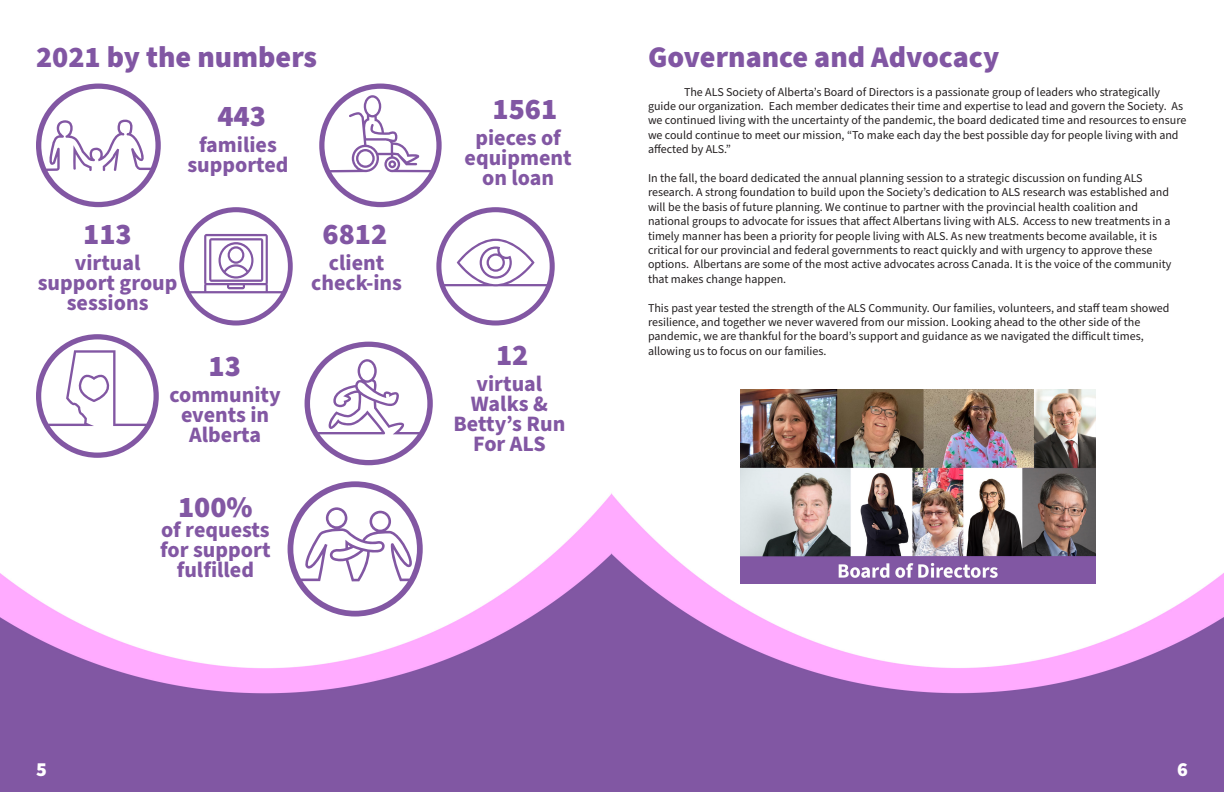
<style>
.page{position:relative;width:1224px;height:792px;background:#fff}
.page>*{position:absolute;margin:0;border:0;box-sizing:border-box;transform-origin:0 0}
.main_subtitles{font:900 30px "Source Sans Pro";color:#8156a3}
.t1{font:900 30px "Source Sans Pro";color:#8257a3}
.t2{font:700 22px/20px "Source Sans Pro";color:#8257a3;text-align:center}
.page_numbers{font:900 20px "Source Sans Pro";color:#fff}
.t3{font:12px/14.4px "Source Sans Pro";color:#231f20}
</style>
<div class="page">
<img style="left:0;top:83px;width:1224px;height:709px">
<svg style="left:36px;top:334px;width:123px;height:124px"></svg>
<svg style="left:288px;top:481px;width:135px;height:136px"></svg>
<svg style="left:305px;top:342px;width:128px;height:123px"></svg>
<svg style="left:36px;top:84px;width:125px;height:123px"></svg>
<svg style="left:319px;top:84px;width:236px;height:242px"></svg>
<svg style="left:179px;top:207px;width:114px;height:119px"></svg>
<img style="left:740px;top:390px;width:356px;height:194px">
<p class="main_subtitles" style="left:36px;top:36px;width:283px">2021 by the numbers</p>
<p class="main_subtitles" style="left:648px;top:36px;width:353px">Governance and Advocacy</p>
<p class="t3" style="left:648px;top:85px;width:540px;text-indent:36px">The ALS Society of Alberta’s Board of Directors is a passionate group of leaders who strategically guide our organization. Each member dedicates their time and expertise to lead and govern the Society. As we continued living with the uncertainty of the pandemic, the board dedicated time and resources to ensure we could continue to meet our mission, “To make each day the best possible day for people living with and affected by ALS.”</p>
<p class="t3" style="left:648px;top:171px;width:496px">In the fall, the board dedicated the annual planning session to a strategic discussion on funding ALS</p>
<p class="t3" style="left:648px;top:186px;width:523px">research. A strong foundation to build upon the Society’s dedication to ALS research was established and will be the basis of future planning. We continue to partner with the provincial health coalition and</p>
<p class="t3" style="left:648px;top:214px;width:524px">national groups to advocate for issues that affect Albertans living with ALS. Access to new treatments in a timely manner has been a priority for people living with ALS. As new treatments become available, it is</p>
<p class="t3" style="left:648px;top:243px;width:506px">critical for our provincial and federal governments to react quickly and with urgency to approve these</p>
<p class="t3" style="left:648px;top:258px;width:525px">options. Albertans are some of the most active advocates across Canada. It is the voice of the community that makes change happen.</p>
<p class="t3" style="left:648px;top:301px;width:523px">This past year tested the strength of the ALS Community. Our families, volunteers, and staff team showed resilience, and together we never wavered from our mission. Looking ahead to the other side of the</p>
<p class="t3" style="left:648px;top:330px;width:497px">pandemic, we are thankful for the board’s support and guidance as we navigated the difficult times,</p>
<p class="t3" style="left:648px;top:344px;width:180px">allowing us to focus on our families.</p>
<p class="main_subtitles" style="left:492px;top:88px;width:66px">1561</p>
<p class="main_subtitles" style="left:217px;top:95px;width:50px">443</p>
<p class="t2" style="left:465px;top:128px;width:109px">pieces of equipment on loan</p>
<p class="t2" style="left:199px;top:135px;width:79px">families</p>
<p class="t2" style="left:187px;top:155px;width:103px">supported</p>
<p class="main_subtitles" style="left:83px;top:213px;width:50px">113</p>
<p class="main_subtitles" style="left:323px;top:213px;width:66px">6812</p>
<p class="t2" style="left:75px;top:253px;width:67px">virtual</p>
<p class="t2" style="left:38px;top:273px;width:141px">support group sessions</p>
<p class="t2" style="left:329px;top:253px;width:57px">client</p>
<p class="t2" style="left:311px;top:273px;width:92px">check-ins</p>
<p class="main_subtitles" style="left:496px;top:334px;width:34px">12</p>
<p class="main_subtitles" style="left:208px;top:345px;width:34px">13</p>
<p class="t2" style="left:471px;top:375px;width:78px;text-align:left">virtual<br>Walks &amp;</p>
<p class="t2" style="left:453px;top:415px;width:113px">Betty’s Run<br>For ALS</p>
<p class="t2" style="left:169px;top:385px;width:113px">community</p>
<p class="t2" style="left:181px;top:405px;width:90px">events in<br>Alberta</p>
<p class="t1" style="left:178px;top:487px;width:76px">100%</p>
<p class="t2" style="left:161px;top:521px;width:110px">of requests</p>
<p class="t2" style="left:160px;top:541px;width:112px">for support</p>
<p class="t2" style="left:177px;top:561px;width:79px">fulfilled</p>
<p class="page_numbers" style="left:36px;top:756px;width:12px">5</p>
<p class="page_numbers" style="left:1177px;top:756px;width:12px">6</p>
</div>
